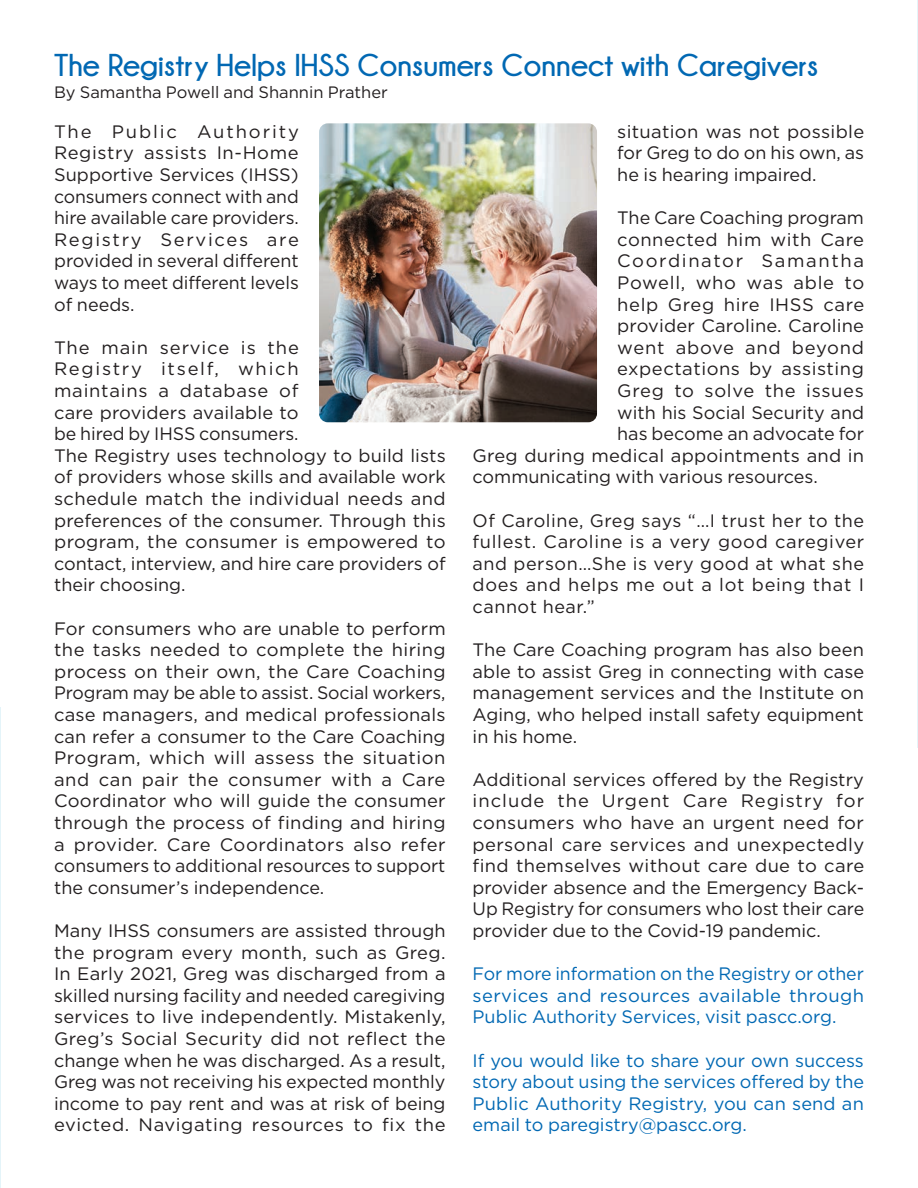
<style>
.page{position:relative;width:918px;height:1188px;background:#fff}
.page>*{position:absolute;margin:0;border:0;box-sizing:border-box;transform-origin:0 0}
.Page_title__Blue{font:700 31.5px "Champagne&Limousines";color:#0168b3}
.main_text{font:18px/21.6px "Gotham";color:#231f20;text-align:justify}
.byline{font:18px/21.6px "Gotham";color:#0168b3;text-align:justify}
.main_text-2{font:18px "Gotham";letter-spacing:.04em;color:#231f20}
.main_text-3{font:18px "Gotham";letter-spacing:.03em;color:#231f20}
.main_text-4{font:18px "Gotham";letter-spacing:.035em;color:#231f20}
.main_text-5{font:18px "Gotham";letter-spacing:.09em;color:#231f20}
.author{font:16.5px "Gotham";color:#231f20}
</style>
<div class="page">
<hr style="left:0;top:707px;width:1px;height:481px;background:#e4f4f9">
<hr style="left:917px;top:0;width:1px;height:747px;background:#e4f4f9">
<img style="left:319px;top:123px;width:278px;height:299px">
<p class="Page_title__Blue" style="left:54px;top:48px;width:766px">The Registry Helps IHSS Consumers Connect with Caregivers</p>
<p class="author" style="left:54px;top:81px;width:335px">By Samantha Powell and Shannin Prather</p>
<p class="main_text" style="left:54px;top:120px;width:246px">The Public Authority Registry assists In-Home Supportive Services (IHSS) consumers connect with and hire available care providers.<br>Registry Services are provided in several different ways to meet different levels of needs.</p>
<p class="main_text" style="left:54px;top:336px;width:393px;text-align:left">The main service is the<br>Registry itself, which<br>maintains a database of<br>care providers available to<br>be hired by IHSS consumers.<br>The Registry uses technology to build lists of providers whose skills and available work schedule match the individual needs and preferences of the consumer. Through this program, the consumer is empowered to contact, interview, and hire care providers of their choosing.</p>
<p class="main_text" style="left:54px;top:617px;width:393px">For consumers who are unable to perform the tasks needed to complete the hiring process on their own, the Care Coaching Program may be able to assist. Social workers, case managers, and medical professionals can refer a consumer to the Care Coaching Program, which will assess the situation and can pair the consumer with a Care Coordinator who will guide the consumer through the process of finding and hiring a provider. Care Coordinators also refer consumers to additional resources to support the consumer’s independence.</p>
<p class="main_text" style="left:54px;top:919px;width:393px">Many IHSS consumers are assisted through the program every month, such as Greg.<br>In Early 2021, Greg was discharged from a skilled nursing facility and needed caregiving services to live independently. Mistakenly, Greg’s Social Security did not reflect the change when he was discharged. As a result, Greg was not receiving his expected monthly income to pay rent and was at risk of being evicted. Navigating resources to fix the</p>
<p class="main_text" style="left:617px;top:120px;width:248px">situation was not possible for Greg to do on his own, as he is hearing impaired.</p>
<p class="main_text" style="left:617px;top:207px;width:248px">The Care Coaching program</p>
<p class="main_text-3" style="left:617px;top:228px;width:248px">connected him with Care</p>
<p class="main_text-5" style="left:617px;top:249px;width:248px">Coordinator Samantha</p>
<p class="main_text-2" style="left:617px;top:271px;width:248px">Powell, who was able to</p>
<p class="main_text-4" style="left:617px;top:293px;width:248px">help Greg hire IHSS care</p>
<p class="main_text" style="left:617px;top:315px;width:248px">provider Caroline. Caroline</p>
<p class="main_text-2" style="left:617px;top:336px;width:248px">went above and beyond</p>
<p class="main_text-3" style="left:617px;top:357px;width:248px">expectations by assisting</p>
<p class="main_text-2" style="left:617px;top:379px;width:248px">Greg to solve the issues</p>
<p class="main_text" style="left:617px;top:401px;width:248px">with his Social Security and</p>
<p class="main_text" style="left:617px;top:423px;width:248px">has become an advocate for</p>
<p class="main_text" style="left:473px;top:444px;width:393px">Greg during medical appointments and in</p>
<p class="main_text" style="left:473px;top:466px;width:347px">communicating with various resources.</p>
<p class="main_text" style="left:473px;top:509px;width:393px">Of Caroline, Greg says “…I trust her to the fullest. Caroline is a very good caregiver and person…She is very good at what she does and helps me out a lot being that I cannot hear.”</p>
<p class="main_text" style="left:473px;top:639px;width:393px">The Care Coaching program has also been able to assist Greg in connecting with case management services and the Institute on Aging, who helped install safety equipment in his home.</p>
<p class="main_text" style="left:473px;top:768px;width:393px">Additional services offered by the Registry include the Urgent Care Registry for consumers who have an urgent need for personal care services and unexpectedly find themselves without care due to care provider absence and the Emergency Back-Up Registry for consumers who lost their care provider due to the Covid-19 pandemic.</p>
<p class="byline" style="left:473px;top:963px;width:393px">For more information on the Registry or other services and resources available through Public Authority Services, visit pascc.org.</p>
<p class="byline" style="left:473px;top:1049px;width:393px">If you would like to share your own success story about using the services offered by the Public Authority Registry, you can send an email to paregistry@pascc.org.</p>
</div>
